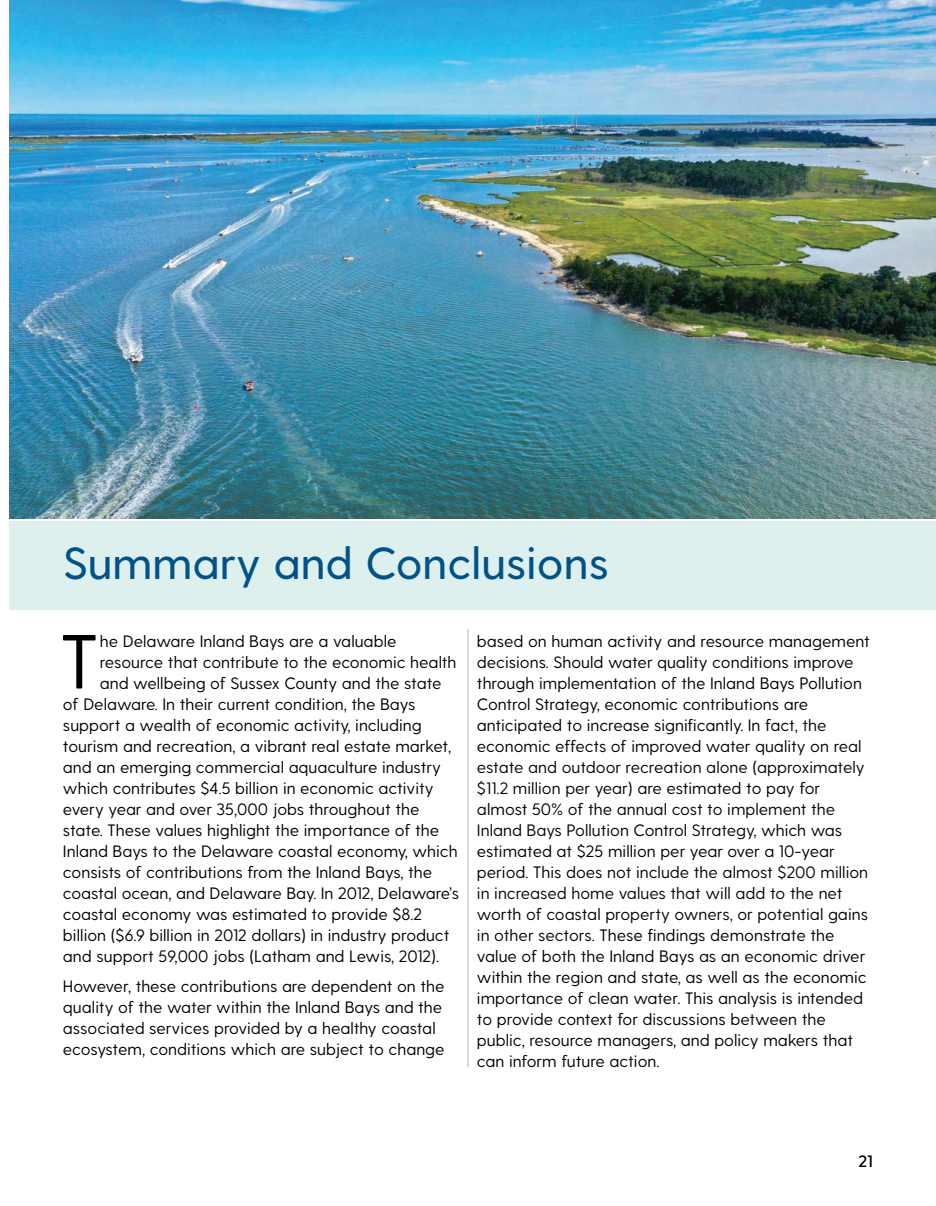
<style>
.page{position:relative;width:936px;height:1206px;background:#fff}
.page>*{position:absolute;margin:0;border:0;box-sizing:border-box;transform-origin:0 0}
.t1{font:76.5px "Greycliff CF";color:#000}
.t2{font:500 45px "Greycliff CF";color:#015289}
.t3{font:16.5px/21px "Greycliff CF";color:#000}
.t4{font:600 16.5px "Greycliff CF";color:#000}
.s1{color:#040503}
</style>
<div class="page">
<div style="left:10px;top:521px;width:926px;height:89px;background:#ddf0ee"></div>
<hr style="left:468px;top:629px;width:1px;height:438px;background:#b9baba">
<img style="left:9px;top:0;width:927px;height:519px">
<h2 class="t2" style="left:63px;top:537px;width:547px">Summary and Conclusions</h2>
<h1 class="t1" style="left:59px;top:617px;width:43px">T</h1>
<p class="t3" style="left:100px;top:631px;width:298px">he Delaware Inland Bays are a valuable</p>
<p class="t3" style="left:100px;top:652px;width:358px">resource that contribute to the economic health</p>
<p class="t3" style="left:100px;top:673px;width:343px">and wellbeing of Sussex County and the state</p>
<p class="t3" style="left:63px;top:694px;width:354px">of Delaware. In their current condition, the Bays</p>
<p class="t3" style="left:63px;top:715px;width:360px">support a wealth of economic activity, including</p>
<p class="t3" style="left:63px;top:736px;width:390px">tourism and recreation, a vibrant real estate market,</p>
<p class="t3" style="left:63px;top:757px;width:379px">and an emerging commercial aquaculture industry</p>
<p class="t3" style="left:63px;top:778px;width:372px">which contributes $4.5 billion in economic activity</p>
<p class="t3" style="left:63px;top:799px;width:358px">every year and over 35,000 jobs throughout the</p>
<p class="t3" style="left:63px;top:820px;width:378px">state. These values highlight the importance of the</p>
<p class="t3" style="left:63px;top:841px;width:396px">Inland Bays to the Delaware coastal economy, which</p>
<p class="t3" style="left:63px;top:862px;width:371px">consists of contributions from the Inland Bays, the</p>
<p class="t3" style="left:63px;top:883px;width:398px">coastal ocean, and Delaware Bay. In 2012, Delaware’s</p>
<p class="t3" style="left:63px;top:904px;width:361px">coastal economy was estimated to provide $8.2</p>
<p class="t3" style="left:63px;top:925px;width:388px">billion ($6.9 billion in 2012 dollars) in industry product</p>
<p class="t3" style="left:63px;top:946px;width:378px">and support 59,000 jobs (Latham and Lewis, 2012).</p>
<p class="t3" style="left:63px;top:976px;width:383px">However, these contributions are dependent on the quality of the water within the Inland Bays and the associated services provided by a healthy coastal ecosystem, conditions which are subject to change</p>
<p class="t3" style="left:477px;top:631px;width:394px">based on human activity and resource management decisions. Should water quality conditions improve through implementation of the Inland Bays Pollution Control Strategy, economic contributions are anticipated to increase significantly. In fact, <span class="s1">the economic effects of improved water quality on real estate and outdoor recreation alone (approximately $11.2 million per year)</span> are estimated to pay for almost 50% <span class="s1">of the annual cost to implement the Inland Bays Pollution Control Strategy</span>, which was estimated at $25 million per year over a 10-year period. <span class="s1">This does not include the almost $200 million in increased home values that will add to the net worth of coastal property owners, or potential gains in other sectors.</span> These findings demonstrate the value of both the Inland Bays as an economic driver within the region and state, as well as the economic importance of clean water. This analysis is intended to provide context for discussions between the public, resource managers, and policy makers that can inform future action.</p>
<p class="t4" style="left:858px;top:1151px;width:16px">21</p>
</div>
